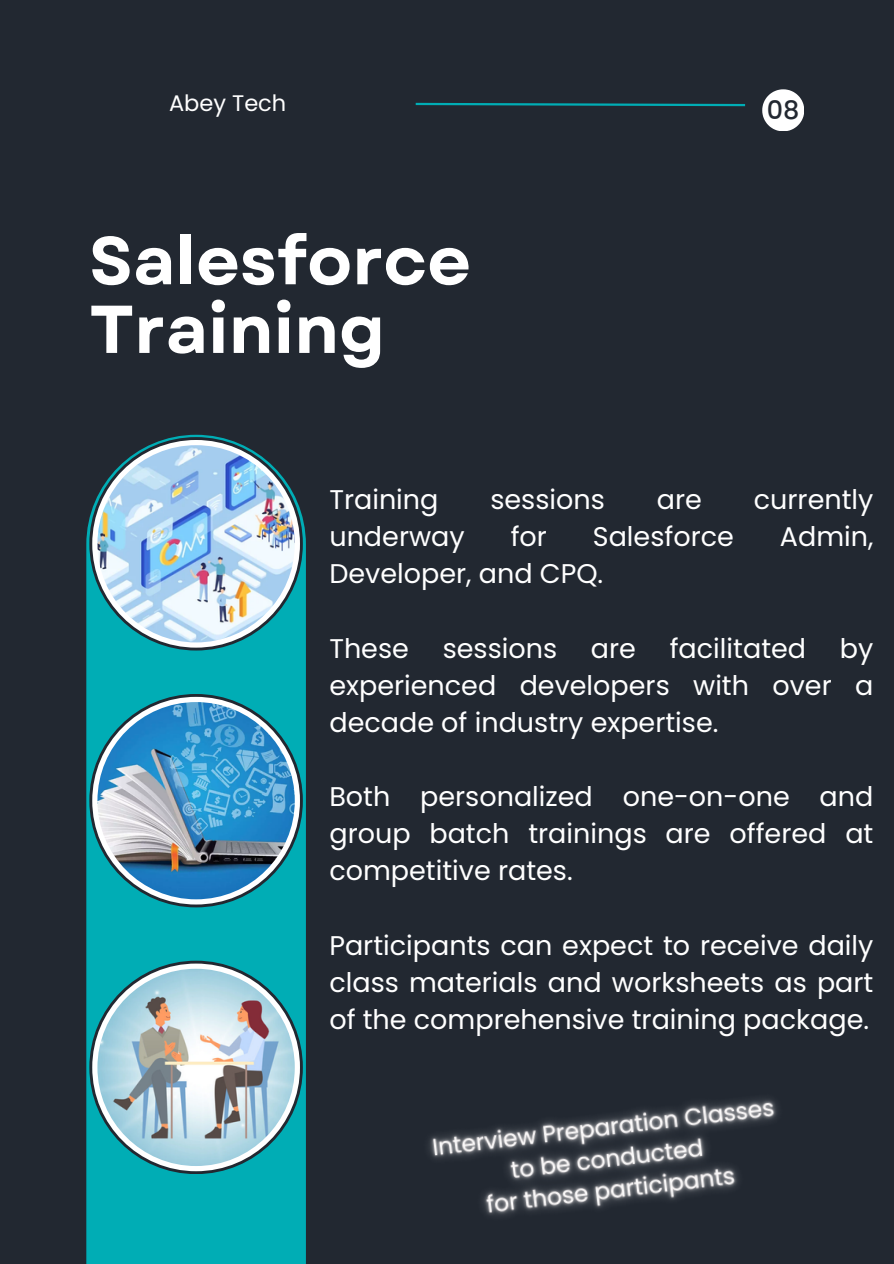
<style>
.page{position:relative;width:894px;height:1264px;background:#fff}
.page>*{position:absolute;margin:0;border:0;box-sizing:border-box;transform-origin:0 0}
.t1{font:700 67.5px/68.7px "Garet";color:#fff}
.t2{font:27px/37.2px "Poppins";color:#fff;text-align:justify}
.t3{font:500 25.5px "Poppins";color:#222831}
.t4{font:22.5px "Poppins";color:#fff}
</style>
<div class="page">
<div style="left:0;top:0;width:893px;height:1263px;background:#222831"></div>
<svg style="left:86px;top:435px;width:220px;height:828px;background:#02a2aa"></svg>
<svg style="left:89px;top:437px;width:214px;height:213px"></svg>
<div style="left:92px;top:440px;width:208px;height:207px;background:#fff;border-radius:50%"></div>
<img style="left:97px;top:445px;width:198px;height:197px;border-radius:50%">
<svg style="left:89px;top:694px;width:214px;height:213px"></svg>
<div style="left:92px;top:697px;width:208px;height:207px;background:#fff;border-radius:50%"></div>
<img style="left:97px;top:702px;width:198px;height:197px;border-radius:50%">
<svg style="left:89px;top:960px;width:214px;height:214px"></svg>
<svg style="left:92px;top:963px;width:208px;height:208px;background:#edf0f1"></svg>
<img style="left:97px;top:968px;width:198px;height:197px;border-radius:50%">
<svg style="left:415px;top:102px;width:331px;height:5px"></svg>
<svg style="left:762px;top:89px;width:41px;height:42px"></svg>
<img style="left:429px;top:1098px;width:349px;height:118px">
<h2 class="t4" style="left:169px;top:87px;width:119px">Abey Tech</h2>
<h2 class="t3" style="left:766px;top:92px;width:34px">08</h2>
<h1 class="t1" style="left:89px;top:226px;width:383px">Salesforce<br>Training</h1>
<p class="t2" style="left:329px;top:481px;width:111px">Training</p>
<p class="t2" style="left:490px;top:481px;width:116px">sessions</p>
<p class="t2" style="left:656px;top:481px;width:47px">are</p>
<p class="t2" style="left:753px;top:481px;width:121px">currently</p>
<p class="t2" style="left:329px;top:518px;width:137px">underway</p>
<p class="t2" style="left:510px;top:518px;width:38px">for</p>
<p class="t2" style="left:592px;top:518px;width:142px">Salesforce</p>
<p class="t2" style="left:779px;top:518px;width:95px">Admin,</p>
<p class="t2" style="left:329px;top:555px;width:275px">Developer, and CPQ.</p>
<p class="t2" style="left:329px;top:629px;width:545px">These sessions are facilitated by experienced developers with over a decade of industry expertise.</p>
<p class="t2" style="left:329px;top:778px;width:545px">Both personalized one-on-one and group batch trainings are offered at competitive rates.</p>
<h2 class="t2" style="left:329px;top:926px;width:545px">Participants can expect to receive daily class materials and worksheets as part of the comprehensive training package.</h2>
</div>
